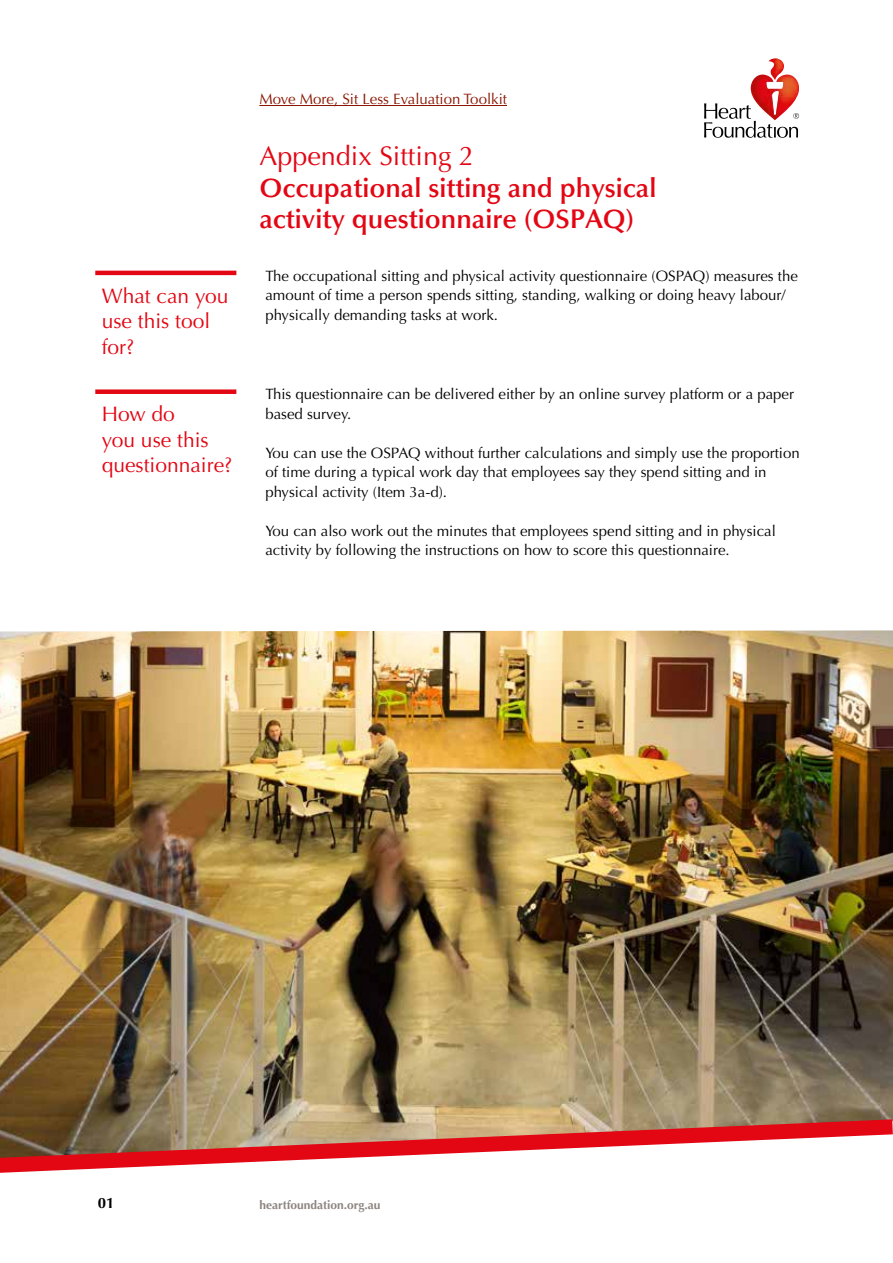
<style>
.page{position:relative;width:893px;height:1263px;background:#fff}
.page>*{position:absolute;margin:0;border:0;box-sizing:border-box;transform-origin:0 0}
.t1{font:600 27px/31.5px "Optima";color:#e30613}
.t2{font:27px "Optima";color:#e30613}
.Heading_2{font:21px/25.5px "Optima";color:#e30613}
.Body_Copy{font:15px/19.5px "Optima";color:#000}
.Body_Copy-2{font:15px "Optima";color:#8a1702}
.t3{font:700 15px "Optima";color:#000}
.t4{font:700 12px "Optima";color:#8e8580}
</style>
<div class="page">
<hr style="left:95px;top:271px;width:141px;height:4px;background:#e30613">
<div style="left:95px;top:389px;width:141px;height:5px;background:#e30613"></div>
<img style="left:0;top:630px;width:893px;height:481px">
<svg style="left:0;top:1111px;width:893px;height:62px"></svg>
<img style="left:752px;top:58px;width:46px;height:24px">
<svg style="left:704px;top:82px;width:95px;height:56px"></svg>
<hr style="left:259px;top:105px;width:248px;height:1px;background:#8a1702">
<p class="Body_Copy-2" style="left:259px;top:90px;width:249px">Move More, Sit Less Evaluation Toolkit</p>
<p class="Heading_2" style="left:102px;top:283px;width:128px">What can you use this tool for?</p>
<p class="Heading_2" style="left:102px;top:402px;width:132px">How do<br>you use this questionnaire?</p>
<h1 class="t2" style="left:259px;top:140px;width:216px">Appendix Sitting 2</h1>
<h1 class="t1" style="left:259px;top:172px;width:398px">Occupational sitting and physical activity questionnaire (OSPAQ)</h1>
<p class="Body_Copy" style="left:265px;top:266px;width:534px">The occupational sitting and physical activity questionnaire (OSPAQ) measures the amount of time a person spends sitting, standing, walking or doing heavy labour/ physically demanding tasks at work.</p>
<p class="Body_Copy" style="left:265px;top:385px;width:530px">This questionnaire can be delivered either by an online survey platform or a paper based survey.</p>
<p class="Body_Copy" style="left:265px;top:443px;width:536px">You can use the OSPAQ without further calculations and simply use the proportion of time during a typical work day that employees say they spend sitting and in physical activity (Item 3a-d).</p>
<p class="Body_Copy" style="left:265px;top:521px;width:512px">You can also work out the minutes that employees spend sitting and in physical activity by following the instructions on how to score this questionnaire.</p>
<p class="t3" style="left:98px;top:1194px;width:18px">01</p>
<p class="t4" style="left:259px;top:1198px;width:123px">heartfoundation.org.au</p>
</div>
